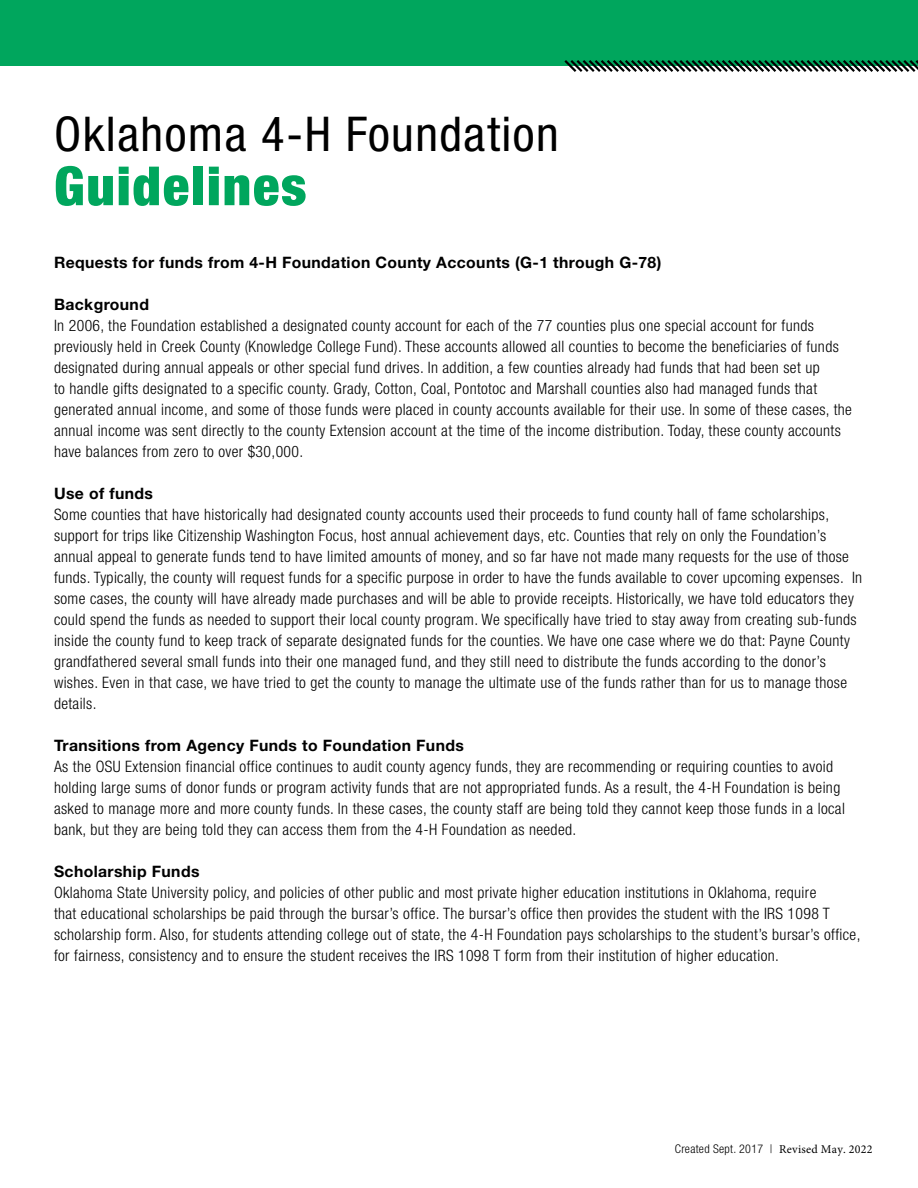
<style>
.page{position:relative;width:918px;height:1188px;background:#fff}
.page>*{position:absolute;margin:0;border:0;box-sizing:border-box;transform-origin:0 0}
.t1{font:900 condensed 54px "Helvetica Neue LT Std";letter-spacing:.03em;color:#00a65d}
.t2{font:condensed 48px "Helvetica Neue LT Std";letter-spacing:.03em;color:#000}
.t3{font:300 condensed 15.75px/21px "Helvetica Neue LT Std";letter-spacing:.025em;color:#000}
.t4{font:700 15.75px "Helvetica Neue LT Std";letter-spacing:.025em;color:#000}
.t5{font:300 condensed 12px "Helvetica Neue LT Std";letter-spacing:.025em;color:#000}
.s1{font-family:"Minion Pro";font-weight:400;font-stretch:normal}
</style>
<div class="page">
<div style="left:0;top:0;width:918px;height:66px;background:#00a65d"></div>
<svg style="left:564px;top:60px;width:354px;height:12px"></svg>
<h2 class="t2" style="left:54px;top:106px;width:506px">Oklahoma 4-H Foundation</h2>
<h1 class="t1" style="left:54px;top:153px;width:254px">Guidelines</h1>
<p class="t4" style="left:54px;top:253px;width:609px">Requests for funds from 4-H Foundation County Accounts (G-1 through G-78)</p>
<p class="t4" style="left:54px;top:295px;width:97px">Background</p>
<p class="t3" style="left:54px;top:315px;width:799px">In 2006, the Foundation established a designated county account for each of the 77 counties plus one special account for funds previously held in Creek County (Knowledge College Fund). These accounts allowed all counties to become the beneficiaries of funds designated during annual appeals or other special fund drives. In addition, a few counties already had funds that had been set up<br>to handle gifts designated to a specific county. Grady, Cotton, Coal, Pontotoc and Marshall counties also had managed funds that generated annual income, and some of those funds were placed in county accounts available for their use. In some of these cases, the annual income was sent directly to the county Extension account at the time of the income distribution. Today, these county accounts have balances from zero to over $30,000.</p>
<p class="t4" style="left:54px;top:484px;width:100px">Use of funds</p>
<p class="t3" style="left:54px;top:504px;width:810px">Some counties that have historically had designated county accounts used their proceeds to fund county hall of fame scholarships, support for trips like Citizenship Washington Focus, host annual achievement days, etc. Counties that rely on only the Foundation’s annual appeal to generate funds tend to have limited amounts of money, and so far have not made many requests for the use of those funds. Typically, the county will request funds for a specific purpose in order to have the funds available to cover upcoming expenses. In some cases, the county will have already made purchases and will be able to provide receipts. Historically, we have told educators they could spend the funds as needed to support their local county program. We specifically have tried to stay away from creating sub-funds inside the county fund to keep track of separate designated funds for the counties. We have one case where we do that: Payne County grandfathered several small funds into their one managed fund, and they still need to distribute the funds according to the donor’s wishes. Even in that case, we have tried to get the county to manage the ultimate use of the funds rather than for us to manage those details.</p>
<p class="t4" style="left:54px;top:736px;width:411px">Transitions from Agency Funds to Foundation Funds</p>
<p class="t3" style="left:54px;top:756px;width:792px">As the OSU Extension financial office continues to audit county agency funds, they are recommending or requiring counties to avoid holding large sums of donor funds or program activity funds that are not appropriated funds. As a result, the 4-H Foundation is being asked to manage more and more county funds. In these cases, the county staff are being told they cannot keep those funds in a local bank, but they are being told they can access them from the 4-H Foundation as needed.</p>
<p class="t4" style="left:54px;top:862px;width:147px">Scholarship Funds</p>
<p class="t3" style="left:54px;top:882px;width:808px">Oklahoma State University policy, and policies of other public and most private higher education institutions in Oklahoma, require<br>that educational scholarships be paid through the bursar’s office. The bursar’s office then provides the student with the IRS 1098 T scholarship form. Also, for students attending college out of state, the 4-H Foundation pays scholarships to the student’s bursar’s office, for fairness, consistency and to ensure the student receives the IRS 1098 T form from their institution of higher education.</p>
<p class="t5" style="left:675px;top:1142px;width:199px">Created Sept. 2017 | <span class="s1">Revised May. 2022</span></p>
</div>
